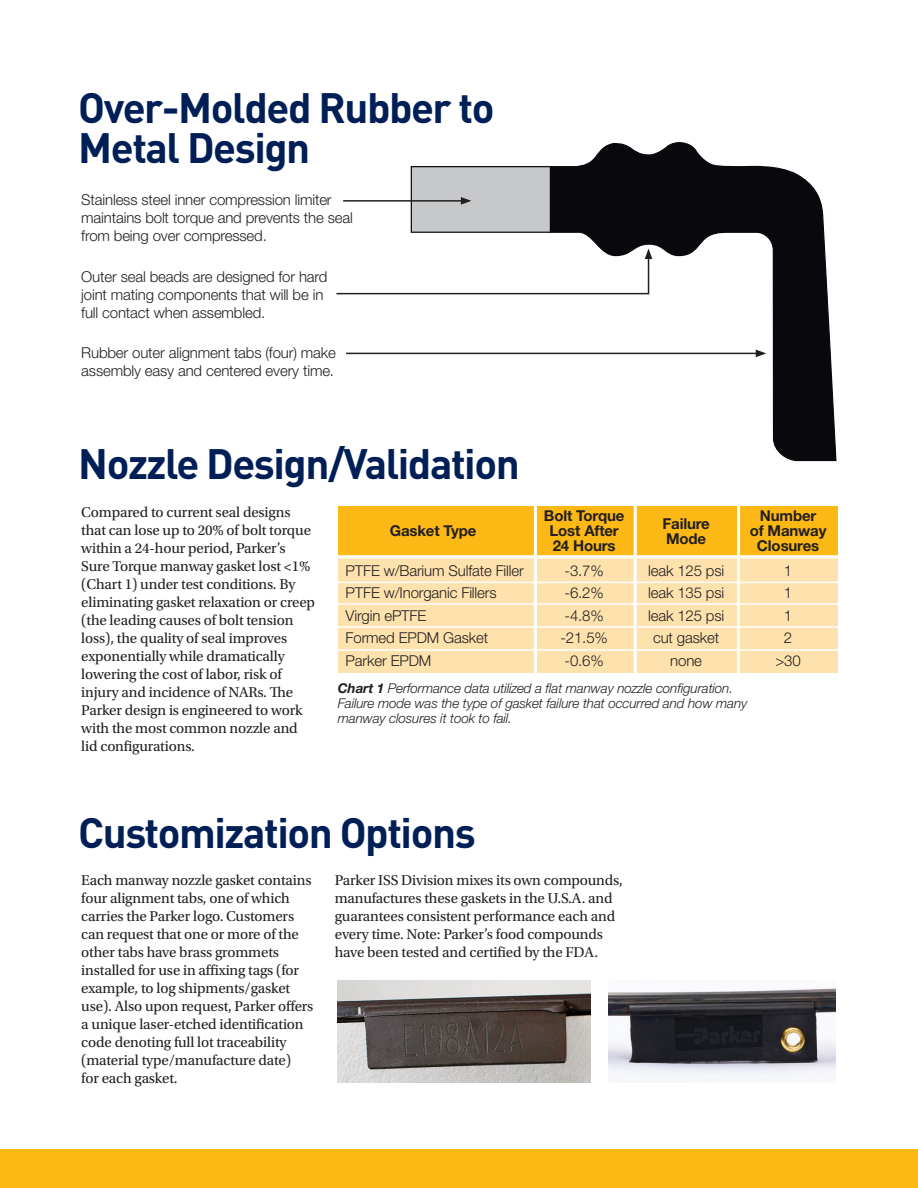
<style>
.page{position:relative;width:918px;height:1188px;background:#fff}
.page>*{position:absolute;margin:0;border:0;box-sizing:border-box;transform-origin:0 0}
.t1{font:700 42px/40.5px "DINOT";letter-spacing:-.035em;color:#001f56}
.t2{font:15px/18px "Utopia Std";letter-spacing:-.01em;color:#231f20}
.t3{font:300 15px/18px "Helvetica Neue LT Std";letter-spacing:-.01em;color:#231f20}
.t4{font:700 15px "Helvetica Neue LT Std";letter-spacing:-.01em;color:#231f20}
.t5{font:italic 300 13.5px/15px "Helvetica Neue LT Std";letter-spacing:-.01em;color:#231f20}
.s1{font-weight:700}
</style>
<div class="page">
<div style="left:411px;top:167px;width:139px;height:65px;background:#c7c8ca"></div>
<div style="left:411px;top:166px;width:140px;height:67px;border:1px solid #08080d"></div>
<svg style="left:549px;top:142px;width:288px;height:320px"></svg>
<hr style="left:343px;top:200px;width:120px;height:2px;background:#231f20">
<svg style="left:461px;top:197px;width:10px;height:8px"></svg>
<svg style="left:336px;top:249px;width:316px;height:46px"></svg>
<hr style="left:346px;top:353px;width:412px;height:1px;background:#231f20">
<svg style="left:756px;top:350px;width:10px;height:7px"></svg>
<div style="left:338px;top:506px;width:500px;height:167px;background:#fcb814"></div>
<div style="left:338px;top:555px;width:500px;height:118px;background:#fee2ae"></div>
<hr style="left:534px;top:503px;width:3px;height:175px;background:#fff">
<hr style="left:634px;top:503px;width:3px;height:175px;background:#fff">
<hr style="left:737px;top:503px;width:3px;height:175px;background:#fff">
<hr style="left:334px;top:555px;width:507px;height:3px;background:#fff">
<hr style="left:334px;top:582px;width:507px;height:1px;background:#fff">
<hr style="left:334px;top:603px;width:507px;height:2px;background:#fff">
<hr style="left:334px;top:626px;width:507px;height:2px;background:#fff">
<hr style="left:334px;top:649px;width:507px;height:2px;background:#fff">
<img style="left:338px;top:981px;width:253px;height:102px">
<img style="left:609px;top:988px;width:227px;height:94px">
<div style="left:0;top:1150px;width:918px;height:38px;background:#fcb814"></div>
<h1 class="t1" style="left:78px;top:86px;width:418px">Over-Molded Rubber to<br>Metal Design</h1>
<p class="t3" style="left:81px;top:190px;width:273px">Stainless steel inner compression limiter maintains bolt torque and prevents the seal from being over compressed.</p>
<p class="t3" style="left:81px;top:267px;width:248px">Outer seal beads are designed for hard joint mating components that will be in full contact when assembled.</p>
<p class="t3" style="left:81px;top:343px;width:256px">Rubber outer alignment tabs (four) make assembly easy and centered every time.</p>
<h1 class="t1" style="left:78px;top:442px;width:443px">Nozzle Design/Validation</h1>
<p class="t2" style="left:81px;top:503px;width:235px">Compared to current seal designs that can lose up to 20% of bolt torque within a 24-hour period, Parker’s Sure Torque manway gasket lost &lt;1% (Chart 1) under test conditions. By eliminating gasket relaxation or creep (the leading causes of bolt tension loss), the quality of seal improves exponentially while dramatically lowering the cost of labor, risk of injury and incidence of NARs. The Parker design is engineered to work with the most common nozzle and lid configurations.</p>
<p class="t4" style="left:544px;top:507px;width:82px">Bolt Torque</p>
<p class="t4" style="left:662px;top:514px;width:49px">Failure</p>
<p class="t4" style="left:760px;top:507px;width:58px">Number</p>
<p class="t4" style="left:390px;top:522px;width:88px">Gasket Type</p>
<p class="t4" style="left:550px;top:522px;width:71px">Lost After</p>
<p class="t4" style="left:666px;top:529px;width:42px">Mode</p>
<p class="t4" style="left:750px;top:522px;width:78px">of Manway</p>
<p class="t4" style="left:553px;top:537px;width:64px">24 Hours</p>
<p class="t4" style="left:757px;top:537px;width:64px">Closures</p>
<p class="t3" style="left:346px;top:561px;width:180px">PTFE w/Barium Sulfate Filler</p>
<p class="t3" style="left:565px;top:561px;width:41px">-3.7%</p>
<p class="t3" style="left:648px;top:561px;width:78px">leak 125 psi</p>
<p class="t3" style="left:784px;top:561px;width:10px">1</p>
<p class="t3" style="left:346px;top:584px;width:153px">PTFE w/Inorganic Fillers</p>
<p class="t3" style="left:565px;top:584px;width:41px">-6.2%</p>
<p class="t3" style="left:648px;top:584px;width:78px">leak 135 psi</p>
<p class="t3" style="left:784px;top:584px;width:10px">1</p>
<p class="t3" style="left:346px;top:606px;width:82px">Virgin ePTFE</p>
<p class="t3" style="left:565px;top:606px;width:41px">-4.8%</p>
<p class="t3" style="left:648px;top:606px;width:78px">leak 125 psi</p>
<p class="t3" style="left:784px;top:606px;width:10px">1</p>
<p class="t3" style="left:346px;top:629px;width:144px">Formed EPDM Gasket</p>
<p class="t3" style="left:561px;top:629px;width:49px">-21.5%</p>
<p class="t3" style="left:653px;top:629px;width:68px">cut gasket</p>
<p class="t3" style="left:784px;top:629px;width:10px">2</p>
<p class="t3" style="left:346px;top:651px;width:87px">Parker EPDM</p>
<p class="t3" style="left:565px;top:651px;width:41px">-0.6%</p>
<p class="t3" style="left:670px;top:651px;width:33px">none</p>
<p class="t3" style="left:775px;top:651px;width:27px">&gt;30</p>
<p class="t5" style="left:338px;top:681px;width:411px"><span class="s1">Chart 1</span> Performance data utilized a flat manway nozzle configuration.<br>Failure mode was the type of gasket failure that occurred and how many manway closures it took to fail.</p>
<h1 class="t1" style="left:78px;top:811px;width:399px">Customization Options</h1>
<p class="t2" style="left:81px;top:872px;width:234px">Each manway nozzle gasket contains four alignment tabs, one of which carries the Parker logo. Customers can request that one or more of the other tabs have brass grommets installed for use in affixing tags (for example, to log shipments/gasket use). Also upon request, Parker offers a unique laser-etched identification code denoting full lot traceability (material type/manufacture date)<br>for each gasket.</p>
<p class="t2" style="left:335px;top:872px;width:289px">Parker ISS Division mixes its own compounds, manufactures these gaskets in the U.S.A. and guarantees consistent performance each and every time. Note: Parker’s food compounds have been tested and certified by the FDA.</p>
</div>
